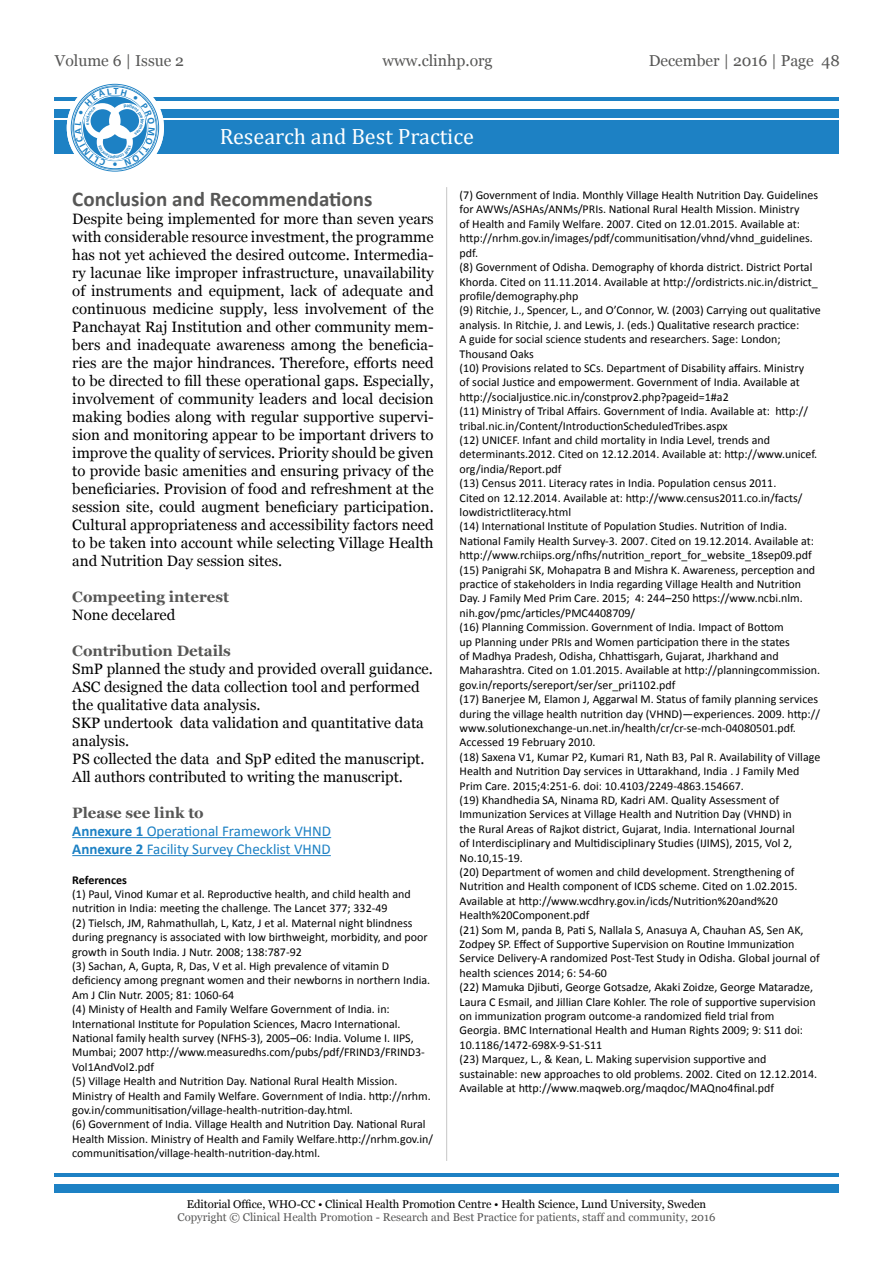
<style>
.page{position:relative;width:893px;height:1263px;background:#fff}
.page>*{position:absolute;margin:0;border:0;box-sizing:border-box;transform-origin:0 0}
.t1{font:22.2px "Cambria";color:#fff}
.t2{font:700 21px "Calibri";color:#575756}
.t3{font:15.75px "Georgia";color:#575756}
.t4{font:15px/18px "Georgia";color:#000;text-align:justify}
.t5{font:15px/18px "Calibri";color:#1d81c4}
.t6{font:700 15px "Georgia";color:#575756}
.t7{font:12px/14.4px "Calibri";color:#000}
.t8{font:700 12px "Calibri";color:#000}
.t9{font:11.25px "Georgia";color:#575756}
.t10{font:11.25px "Georgia";color:#000}
.s1{font-weight:700}
</style>
<div class="page">
<div style="left:54px;top:1184px;width:785px;height:8px;background:#1d81c4"></div>
<hr style="left:54px;top:1173px;width:785px;height:3px;background:#1d81c4">
<div style="left:54px;top:120px;width:785px;height:34px;background:#1d81c4"></div>
<div style="left:54px;top:109px;width:785px;height:8px;background:#1d81c4"></div>
<hr style="left:54px;top:98px;width:785px;height:3px;background:#1d81c4">
<svg style="left:67px;top:79px;width:97px;height:97px"></svg>
<hr style="left:446px;top:187px;width:1px;height:974px;background:#c6c6c6">
<hr style="left:72px;top:837px;width:259px;height:1px;background:#1d81c4">
<hr style="left:72px;top:855px;width:259px;height:1px;background:#1d81c4">
<svg style="left:75px;top:88px;width:80px;height:78px"></svg>
<h3 class="t3" style="left:55px;top:51px;width:131px">Volume 6 | Issue 2</h3>
<h3 class="t3" style="left:383px;top:51px;width:112px">www.clinhp.org</h3>
<h3 class="t3" style="left:649px;top:51px;width:193px">December | 2016 | Page 48</h3>
<h1 class="t1" style="left:220px;top:124px;width:256px">Research and Best Practice</h1>
<h2 class="t2" style="left:72px;top:185px;width:302px">Conclusion and Recommendations</h2>
<p class="t4" style="left:72px;top:210px;width:363px">Despite being implemented for more than seven years with considerable resource investment, the programme has not yet achieved the desired outcome. Intermedia&shy;ry lacunae like improper infrastructure, unavailability of instruments and equipment, lack of adequate and continuous medicine supply, less involvement of the Panchayat Raj Institution and other community mem&shy;bers and inadequate awareness among the beneficia&shy;ries are the major hindrances. Therefore, efforts need to be directed to fill these operational gaps. Especially, involvement of community leaders and local decision making bodies along with regular supportive supervi&shy;sion and monitoring appear to be important drivers to improve the quality of services. Priority should be given to provide basic amenities and ensuring privacy of the beneficiaries. Provision of food and refreshment at the session site, could augment beneficiary participation.<br>Cultural appropriateness and accessibility factors need to be taken into account while selecting Village Health and Nutrition Day session sites.</p>
<p class="t6" style="left:72px;top:587px;width:158px">Compeeting interest</p>
<p class="t4" style="left:72px;top:606px;width:105px">None decelared</p>
<p class="t6" style="left:72px;top:641px;width:160px">Contribution Details</p>
<p class="t4" style="left:72px;top:660px;width:362px;text-align:left">SmP planned the study and provided overall guidance.<br>ASC designed the data collection tool and performed the qualitative data analysis.<br>SKP undertook data validation and quantitative data analysis.<br>PS collected the data and SpP edited the manuscript.<br>All authors contributed to writing the manuscript.</p>
<p class="t6" style="left:72px;top:803px;width:133px">Please see link to</p>
<p class="t5" style="left:72px;top:822px;width:260px"><span class="s1">Annexure 1</span> Operational Framework VHND<br><span class="s1">Annexure 2</span> Facility Survey Checklist VHND</p>
<p class="t8" style="left:72px;top:872px;width:56px">References</p>
<p class="t7" style="left:72px;top:887px;width:362px">(1) Paul, Vinod Kumar et al. Reproductive health, and child health and nutrition in India: meeting the challenge. The Lancet 377; 332-49<br>(2) Tielsch, JM, Rahmathullah, L, Katz, J et al. Maternal night blindness during pregnancy is associated with low birthweight, morbidity, and poor growth in South India. J Nutr. 2008; 138:787-92<br>(3) Sachan, A, Gupta, R, Das, V et al. High prevalence of vitamin D deficiency among pregnant women and their newborns in northern India.<br>Am J Clin Nutr. 2005; 81: 1060-64<br>(4) Ministy of Health and Family Welfare Government of India. in:<br>International Institute for Population Sciences, Macro International.<br>National family health survey (NFHS-3), 2005–06: India. Volume I. IIPS, Mumbai; 2007 http://www.measuredhs.com/pubs/pdf/FRIND3/FRIND3- Vol1AndVol2.pdf<br>(5) Village Health and Nutrition Day. National Rural Health Mission.<br>Ministry of Health and Family Welfare. Government of India. http://nrhm. gov.in/communitisation/village-health-nutrition-day.html.<br>(6) Government of India. Village Health and Nutrition Day. National Rural Health Mission. Ministry of Health and Family Welfare.http://nrhm.gov.in/ communitisation/village-health-nutrition-day.html.</p>
<p class="t7" style="left:460px;top:188px;width:363px">(7) Government of India. Monthly Village Health Nutrition Day. Guidelines for AWWs/ASHAs/ANMs/PRIs. National Rural Health Mission. Ministry<br>of Health and Family Welfare. 2007. Cited on 12.01.2015. Available at: http://nrhm.gov.in/images/pdf/communitisation/vhnd/vhnd_guidelines. pdf.<br>(8) Government of Odisha. Demography of khorda district. District Portal Khorda. Cited on 11.11.2014. Available at http://ordistricts.nic.in/district_ profile/demography.php<br>(9) Ritchie, J., Spencer, L., and O’Connor, W. (2003) Carrying out qualitative analysis. In Ritchie, J. and Lewis, J. (eds.) Qualitative research practice:<br>A guide for social science students and researchers. Sage: London; Thousand Oaks<br>(10) Provisions related to SCs. Department of Disability affairs. Ministry<br>of social Justice and empowerment. Government of India. Available at http://socialjustice.nic.in/constprov2.php?pageid=1#a2<br>(11) Ministry of Tribal Affairs. Government of India. Available at: http:// tribal.nic.in/Content/IntroductionScheduledTribes.aspx<br>(12) UNICEF. Infant and child mortality in India Level, trends and determinants.2012. Cited on 12.12.2014. Available at: http://www.unicef. org/india/Report.pdf<br>(13) Census 2011. Literacy rates in India. Population census 2011.<br>Cited on 12.12.2014. Available at: http://www.census2011.co.in/facts/ lowdistrictliteracy.html<br>(14) International Institute of Population Studies. Nutrition of India.<br>National Family Health Survey-3. 2007. Cited on 19.12.2014. Available at: http://www.rchiips.org/nfhs/nutrition_report_for_website_18sep09.pdf (15) Panigrahi SK, Mohapatra B and Mishra K. Awareness, perception and practice of stakeholders in India regarding Village Health and Nutrition Day. J Family Med Prim Care. 2015; 4: 244–250 https://www.ncbi.nlm. nih.gov/pmc/articles/PMC4408709/<br>(16) Planning Commission. Government of India. Impact of Bottom<br>up Planning under PRIs and Women participation there in the states<br>of Madhya Pradesh, Odisha, Chhattisgarh, Gujarat, Jharkhand and Maharashtra. Cited on 1.01.2015. Available at http://planningcommission. gov.in/reports/sereport/ser/ser_pri1102.pdf<br>(17) Banerjee M, Elamon J, Aggarwal M. Status of family planning services during the village health nutrition day (VHND)—experiences. 2009. http:// www.solutionexchange-un.net.in/health/cr/cr-se-mch-04080501.pdf.<br>Accessed 19 February 2010.<br>(18) Saxena V1, Kumar P2, Kumari R1, Nath B3, Pal R. Availability of Village Health and Nutrition Day services in Uttarakhand, India . J Family Med Prim Care. 2015;4:251-6. doi: 10.4103/2249-4863.154667.<br>(19) Khandhedia SA, Ninama RD, Kadri AM. Quality Assessment of Immunization Services at Village Health and Nutrition Day (VHND) in<br>the Rural Areas of Rajkot district, Gujarat, India. International Journal<br>of Interdisciplinary and Multidisciplinary Studies (IJIMS), 2015, Vol 2, No.10,15-19.<br>(20) Department of women and child development. Strengthening of Nutrition and Health component of ICDS scheme. Cited on 1.02.2015.<br>Available at http://www.wcdhry.gov.in/icds/Nutrition%20and%20<br>Health%20Component.pdf<br>(21) Som M, panda B, Pati S, Nallala S, Anasuya A, Chauhan AS, Sen AK, Zodpey SP. Effect of Supportive Supervision on Routine Immunization Service Delivery-A randomized Post-Test Study in Odisha. Global journal of health sciences 2014; 6: 54-60<br>(22) Mamuka Djibuti, George Gotsadze, Akaki Zoidze, George Mataradze, Laura C Esmail, and Jillian Clare Kohler. The role of supportive supervision on immunization program outcome-a randomized field trial from<br>Georgia. BMC International Health and Human Rights 2009; 9: S11 doi:<br>10.1186/1472-698X-9-S1-S11<br>(23) Marquez, L., &amp; Kean, L. Making supervision supportive and sustainable: new approaches to old problems. 2002. Cited on 12.12.2014.<br>Available at http://www.maqweb.org/maqdoc/MAQno4final.pdf</p>
<p class="t10" style="left:187px;top:1197px;width:521px">Editorial Office, WHO-CC • Clinical Health Promotion Centre • Health Science, Lund University, Sweden</p>
<p class="t9" style="left:177px;top:1211px;width:539px">Copyright © Clinical Health Promotion - Research and Best Practice for patients, staff and community, 2016</p>
</div>
